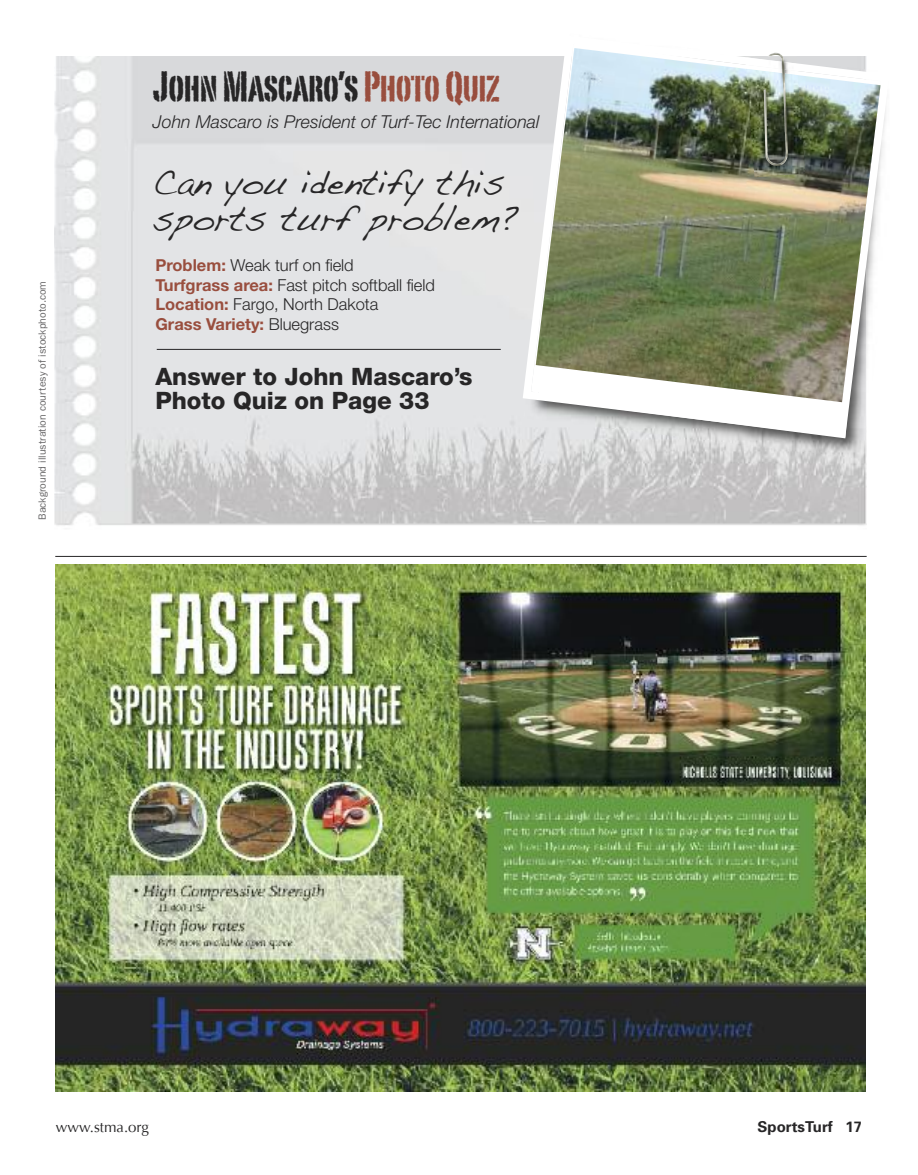
<style>
.page{position:relative;width:918px;height:1175px;background:#fff}
.page>*{position:absolute;margin:0;border:0;box-sizing:border-box;transform-origin:0 0}
.t1{font:41.4px "Portago ITCTT";letter-spacing:-.01em;color:#272627}
.t2{font:36px/36px "Handwriting Dakota";color:#272627;scale:.95 1}
.t3{font:800 24px/24px "Helvetica Neue";color:#272627}
.t4{font:italic 300 17.7px "Helvetica Neue";color:#272627}
.t5{font:300 16.5px/19.8px "Helvetica Neue";color:#272627}
.t6{font:15px "Optima";color:#272627}
.t7{font:700 15px "Univers";color:#272627}
.t8{font:10.5px "Franklin Gothic";color:#686768}
.s1{color:#994e3e}
.s2{font-weight:700;color:#994e3e}
</style>
<div class="page">
<img style="left:54px;top:56px;width:812px;height:470px">
<img style="left:523px;top:441px;width:343px;height:18px">
<svg style="left:519px;top:56px;width:367px;height:385px"></svg>
<hr style="left:157px;top:349px;width:344px;height:1px;background:#272627">
<hr style="left:55px;top:556px;width:812px;height:1px;background:#272627">
<img style="left:536px;top:48px;width:345px;height:354px">
<img style="left:764px;top:54px;width:32px;height:2px">
<img style="left:760px;top:56px;width:37px;height:1px">
<img style="left:748px;top:57px;width:49px;height:1px">
<img style="left:745px;top:58px;width:52px;height:13px">
<img style="left:746px;top:69px;width:59px;height:108px">
<img style="left:774px;top:60px;width:14px;height:100px">
<img style="left:774px;top:53px;width:12px;height:32px">
<img style="left:55px;top:564px;width:810px;height:527px">
<p class="t8" style="left:36px;top:520px;width:240px;rotate:-90deg">Background illustration courtesy of istockphoto.com</p>
<p class="t1" style="left:153px;top:61px;width:348px">JohnMascaro’s <span class="s1">Photo Quiz</span></p>
<p class="t4" style="left:153px;top:115px;width:388px">John Mascaro is President of Turf-Tec International</p>
<p class="t2" style="left:153px;top:164px;width:387px">Can you identify this sports turf problem?</p>
<p class="t5" style="left:155px;top:257px;width:281px"><span class="s2">Problem:</span> Weak turf on field<br><span class="s2">Turfgrass area:</span> Fast pitch softball field<br><span class="s2">Location:</span> Fargo, North Dakota<br><span class="s2">Grass Variety:</span> Bluegrass</p>
<p class="t3" style="left:155px;top:366px;width:319px">Answer to John Mascaro’s<br>Photo Quiz on Page 33</p>
<p class="t6" style="left:56px;top:1118px;width:95px">www.stma.org</p>
<p class="t7" style="left:758px;top:1121px;width:106px">SportsTurf 17</p>
</div>
